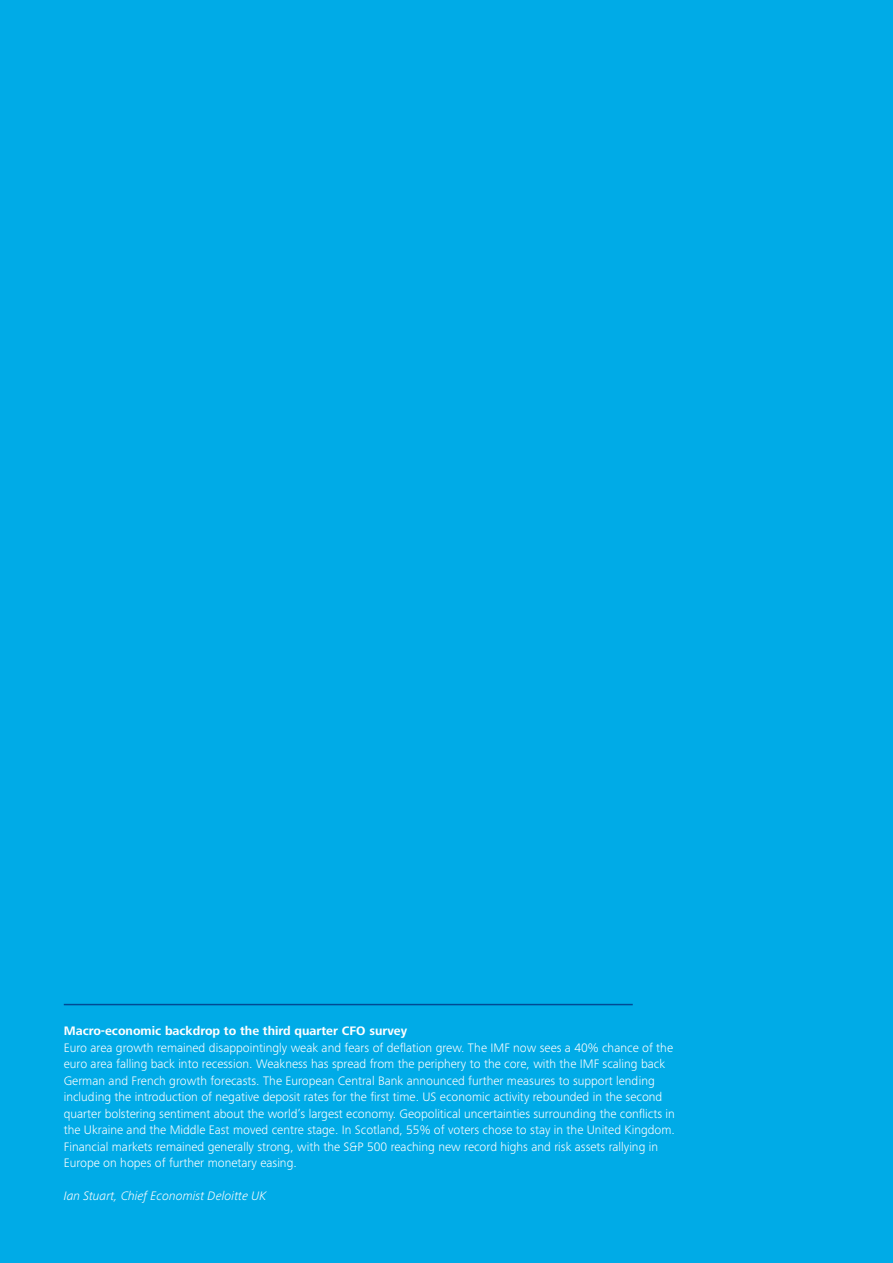
<style>
.page{position:relative;width:893px;height:1263px;background:#fff}
.page>*{position:absolute;margin:0;border:0;box-sizing:border-box;transform-origin:0 0}
.t1{font:300 12.75px/16.5px "Frutiger Next Pro";color:#fff}
.t2{font:700 12.75px "Frutiger Next Pro";color:#fff}
.t3{font:italic 300 12.75px "Frutiger Next Pro";color:#fff}
</style>
<div class="page">
<div style="left:1px;top:0;width:892px;height:1263px;background:#00abe7"></div>
<hr style="left:64px;top:1004px;width:569px;height:1px;background:#014a94">
<p class="t2" style="left:64px;top:1024px;width:345px">Macro-economic backdrop to the third quarter CFO survey</p>
<p class="t1" style="left:64px;top:1039px;width:613px">Euro area growth remained disappointingly weak and fears of deflation grew. The IMF now sees a 40% chance of the euro area falling back into recession. Weakness has spread from the periphery to the core, with the IMF scaling back German and French growth forecasts. The European Central Bank announced further measures to support lending including the introduction of negative deposit rates for the first time. US economic activity rebounded in the second quarter bolstering sentiment about the world’s largest economy. Geopolitical uncertainties surrounding the conflicts in the Ukraine and the Middle East moved centre stage. In Scotland, 55% of voters chose to stay in the United Kingdom.<br>Financial markets remained generally strong, with the S&amp;P 500 reaching new record highs and risk assets rallying in Europe on hopes of further monetary easing.</p>
<p class="t3" style="left:64px;top:1189px;width:204px">Ian Stuart, Chief Economist Deloitte UK</p>
</div>
